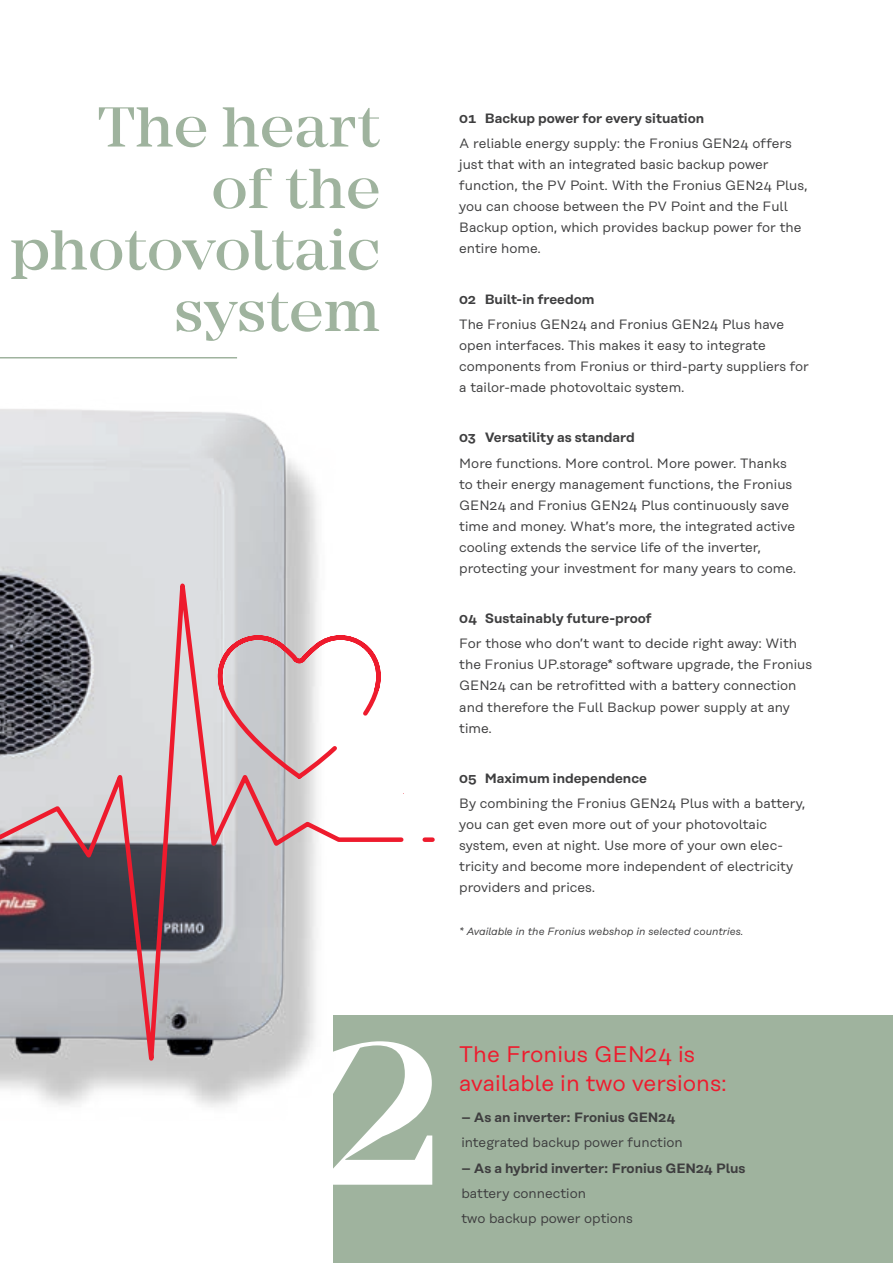
<style>
.page{position:relative;width:893px;height:1263px;background:#fff}
.page>*{position:absolute;margin:0;border:0;box-sizing:border-box;transform-origin:0 0}
.t1{font:500 241.05px "Mirador";color:#fff}
.t2{font:500 58.5px/61.5px "Mirador";color:#9fb39e;text-align:right}
.t3{font:22.5px/28.5px "Rational Text";color:#ee1b2d}
.t4{font:13.5px/21px "Rational Text";color:#3e3e3f}
.t5{font:600 13.5px "Rational Text";color:#3e3e3f}
.t6{font:italic 10.5px "Rational Text";color:#3e3e3f}
</style>
<div class="page">
<div style="left:334px;top:1015px;width:559px;height:248px;background:#9fb39e"></div>
<hr style="left:0;top:357px;width:237px;height:1px;background:#9fb39e">
<img style="left:0;top:409px;width:334px;height:711px">
<svg style="left:0;top:537px;width:435px;height:572px"></svg>
<svg style="left:174px;top:633px;width:230px;height:161px"></svg>
<h2 class="t2" style="left:10px;top:97px;width:372px">The heart<br>of the photovoltaic system</h2>
<p class="t5" style="left:459px;top:110px;width:247px">01 Backup power for every situation</p>
<p class="t4" style="left:459px;top:133px;width:350px">A reliable energy supply: the Fronius GEN24 offers just that with an integrated basic backup power function, the PV Point. With the Fronius GEN24 Plus, you can choose between the PV Point and the Full Backup option, which provides backup power for the entire home.</p>
<p class="t5" style="left:459px;top:291px;width:137px">02 Built-in freedom</p>
<p class="t4" style="left:459px;top:314px;width:351px">The Fronius GEN24 and Fronius GEN24 Plus have open interfaces. This makes it easy to integrate components from Fronius or third-party suppliers for a tailor-made photovoltaic system.</p>
<p class="t5" style="left:459px;top:430px;width:177px">03 Versatility as standard</p>
<p class="t4" style="left:459px;top:452px;width:338px">More functions. More control. More power. Thanks to their energy management functions, the Fronius GEN24 and Fronius GEN24 Plus continuously save time and money. What’s more, the integrated active cooling extends the service life of the inverter, protecting your investment for many years to come.</p>
<p class="t5" style="left:459px;top:610px;width:194px">04 Sustainably future-proof</p>
<p class="t4" style="left:459px;top:633px;width:354px">For those who don’t want to decide right away: With the Fronius UP.storage* software upgrade, the Fronius GEN24 can be retrofitted with a battery connection and therefore the Full Backup power supply at any time.</p>
<p class="t5" style="left:459px;top:770px;width:189px">05 Maximum independence</p>
<p class="t4" style="left:459px;top:793px;width:348px">By combining the Fronius GEN24 Plus with a battery, you can get even more out of your photovoltaic system, even at night. Use more of your own elec&shy;tricity and become more independent of electricity providers and prices.</p>
<p class="t6" style="left:459px;top:925px;width:286px">* Available in the Fronius webshop in selected countries.</p>
<h1 class="t1" style="left:314px;top:963px;width:130px">2</h1>
<h3 class="t3" style="left:459px;top:1040px;width:269px">The Fronius GEN24 is available in two versions:</h3>
<p class="t5" style="left:461px;top:1109px;width:216px">– As an inverter: Fronius GEN24</p>
<p class="t4" style="left:461px;top:1132px;width:223px">integrated backup power function</p>
<p class="t5" style="left:461px;top:1160px;width:286px">– As a hybrid inverter: Fronius GEN24 Plus</p>
<p class="t4" style="left:461px;top:1180px;width:173px;line-height:25.2px">battery connection<br>two backup power options</p>
</div>
